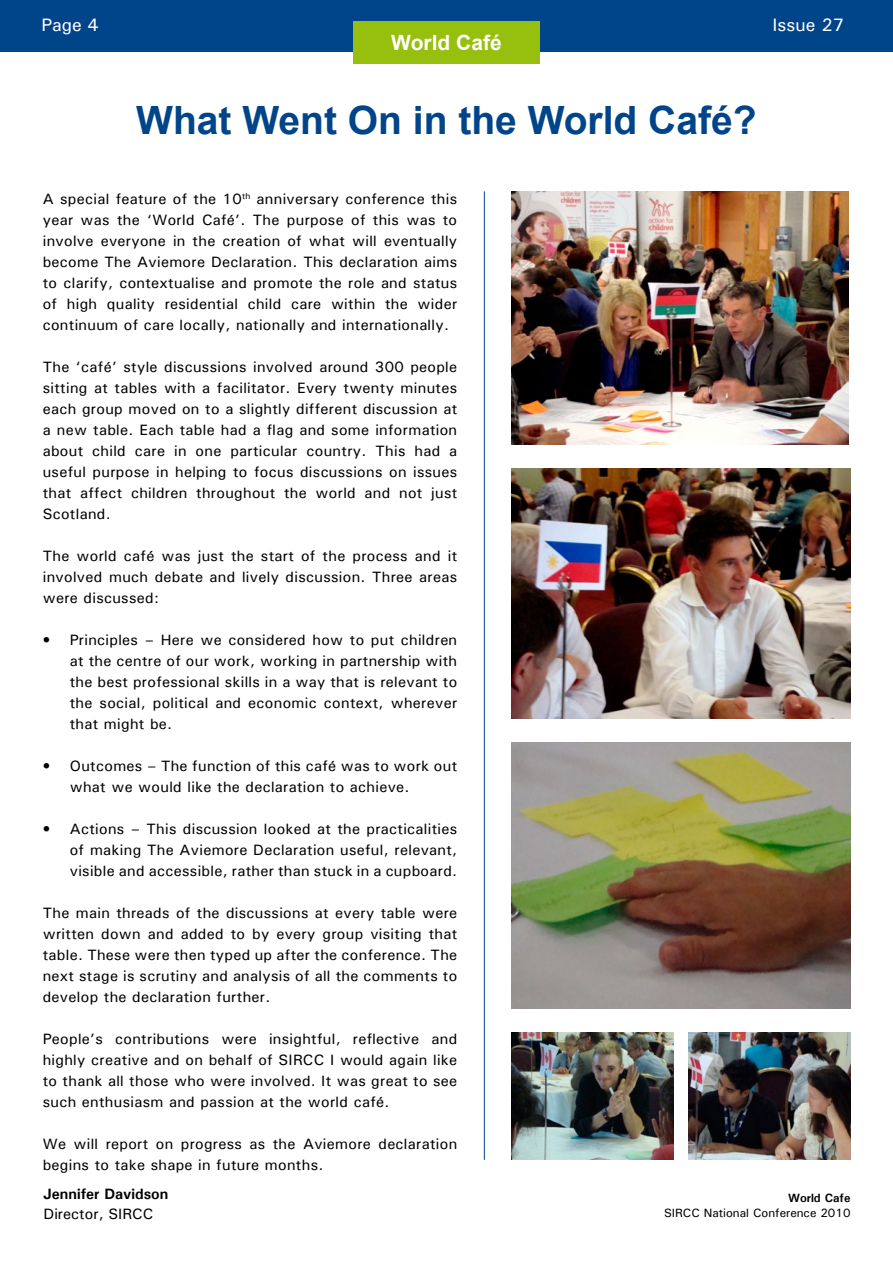
<style>
.page{position:relative;width:893px;height:1263px;background:#fff}
.page>*{position:absolute;margin:0;border:0;box-sizing:border-box;transform-origin:0 0}
.t1{font:700 39px "Arial";color:#004489}
.t2{font:700 21px "Arial";color:#fff}
.t3{font:500 18px "Univers";color:#fff}
.t4{font:500 15px/21px "Univers";letter-spacing:.02em;color:#000;text-align:justify}
.t5{font:700 15px "Univers";color:#000}
.t6{font:500 15px "Univers";color:#000}
.t7{font:500 12px "Univers";color:#000}
.t8{font:700 12px "Univers";color:#000}
</style>
<div class="page">
<div style="left:0;top:0;width:893px;height:51px;background:#004489"></div>
<div style="left:353px;top:21px;width:186px;height:43px;background:#97bf0d"></div>
<img style="left:512px;top:191px;width:337px;height:253px">
<img style="left:512px;top:468px;width:338px;height:251px">
<img style="left:512px;top:742px;width:338px;height:266px">
<img style="left:512px;top:1032px;width:161px;height:128px">
<img style="left:689px;top:1032px;width:161px;height:128px">
<hr style="left:484px;top:191px;width:1px;height:969px;background:#004489">
<p class="t3" style="left:41px;top:13px;width:59px">Page 4</p>
<p class="t3" style="left:773px;top:13px;width:73px">Issue 27</p>
<h2 class="t2" style="left:391px;top:29px;width:112px">World Café</h2>
<h1 class="t1" style="left:136px;top:94px;width:622px">What Went On in the World Café?</h1>
<p class="t4" style="left:43px;top:188px;width:416px">A special feature of the 10<sup>th</sup> anniversary conference this year was the ‘World Café’. The purpose of this was to involve everyone in the creation of what will eventually become The Aviemore Declaration. This declaration aims to clarify, contextualise and promote the role and status of high quality residential child care within the wider continuum of care locally, nationally and internationally.</p>
<p class="t4" style="left:43px;top:356px;width:416px">The ‘café’ style discussions involved around 300 people sitting at tables with a facilitator. Every twenty minutes each group moved on to a slightly different discussion at a new table. Each table had a flag and some information about child care in one particular country. This had a useful purpose in helping to focus discussions on issues that affect children throughout the world and not just Scotland.</p>
<p class="t4" style="left:43px;top:545px;width:416px">The world café was just the start of the process and it involved much debate and lively discussion. Three areas were discussed:</p>
<p class="t4" style="left:70px;top:629px;width:389px;text-indent:-27px">• Principles – Here we considered how to put children at the centre of our work, working in partnership with the best professional skills in a way that is relevant to the social, political and economic context, wherever that might be.</p>
<p class="t4" style="left:70px;top:755px;width:389px;text-indent:-27px">• Outcomes – The function of this café was to work out what we would like the declaration to achieve.</p>
<p class="t4" style="left:70px;top:818px;width:389px;text-indent:-27px">• Actions – This discussion looked at the practicalities of making The Aviemore Declaration useful, relevant, visible and accessible, rather than stuck in a cupboard.</p>
<p class="t4" style="left:43px;top:902px;width:416px">The main threads of the discussions at every table were written down and added to by every group visiting that table. These were then typed up after the conference. The next stage is scrutiny and analysis of all the comments to develop the declaration further.</p>
<p class="t4" style="left:43px;top:1028px;width:416px">People’s contributions were insightful, reflective and highly creative and on behalf of SIRCC I would again like to thank all those who were involved. It was great to see such enthusiasm and passion at the world café.</p>
<p class="t4" style="left:43px;top:1133px;width:416px">We will report on progress as the Aviemore declaration begins to take shape in future months.</p>
<p class="t5" style="left:44px;top:1185px;width:126px">Jennifer Davidson</p>
<p class="t6" style="left:44px;top:1204px;width:111px">Director, SIRCC</p>
<p class="t8" style="left:788px;top:1190px;width:64px">World Cafe</p>
<p class="t7" style="left:664px;top:1205px;width:188px">SIRCC National Conference 2010</p>
</div>
